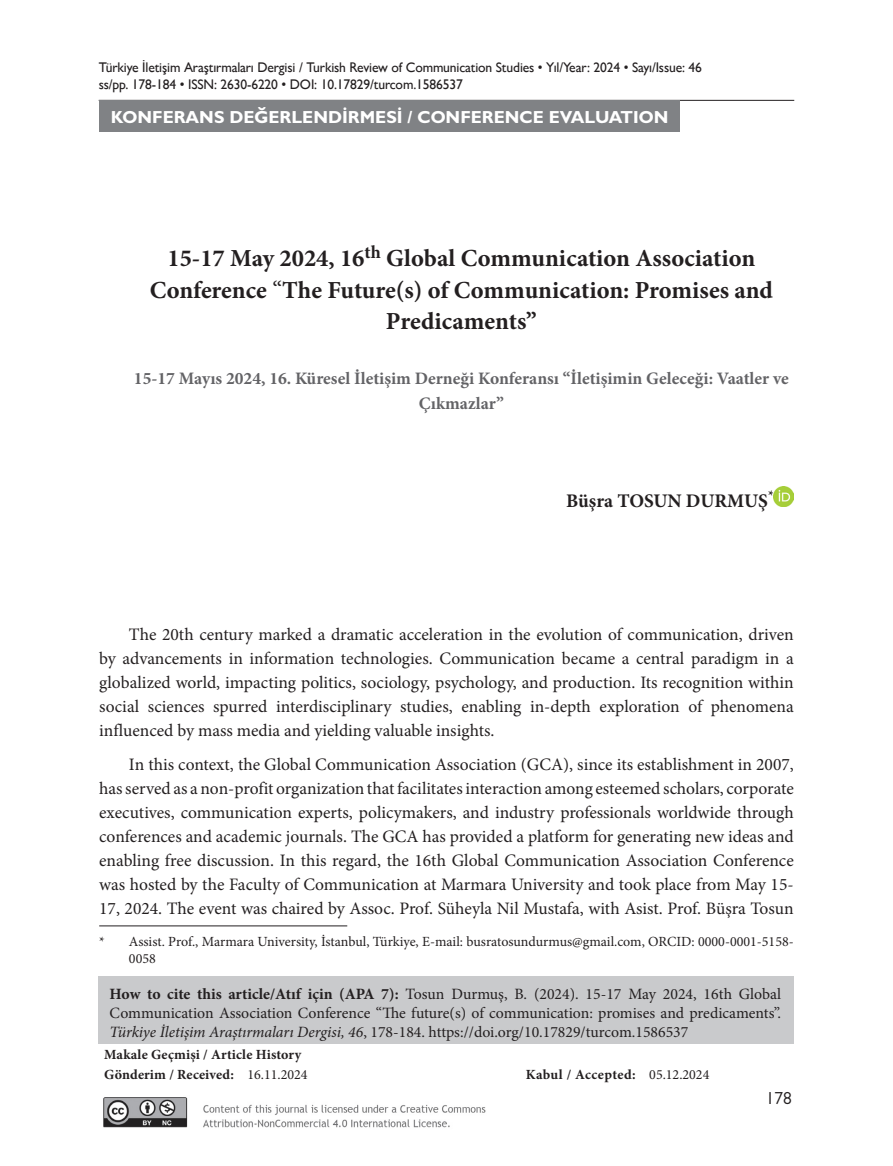
<style>
.page{position:relative;width:893px;height:1166px;background:#fff}
.page>*{position:absolute;margin:0;border:0;box-sizing:border-box;transform-origin:0 0}
.t1{font:700 24.5px/31.8px "Minion Pro";color:#231f20;text-align:center}
.author{font:700 19.25px "Minion Pro";color:#231f20}
.MNormal-TR{font:17.5px/24px "Minion Pro";color:#231f20;text-align:justify}
.h1_1{font:700 17.5px/24.8px "Minion Pro";color:#636366;text-align:center}
.t2{font:700 17.5px "Gill Sans";color:#fff}
.t3{font:17.5px "Gill Sans";color:#231f20}
.t4{font:15.75px/18.9px "Minion Pro";color:#231f20;text-align:justify}
.t5{font:14px/17.5px "Gill Sans TR";letter-spacing:-.01em;color:#231f20}
.footnotes{font:14px/17.5px "Minion Pro";letter-spacing:-.005em;color:#231f20}
.t6{font:700 14px/20.1px "Minion Pro";letter-spacing:.015em;color:#231f20}
.s1{font-weight:400}
.s2{font-weight:700}
.s3{font-style:italic}
</style>
<div class="page">
<hr style="left:99px;top:100px;width:695px;height:1px;background:#231f20">
<div style="left:99px;top:100px;width:581px;height:31px;background:#808285"></div>
<img style="left:103px;top:1097px;width:383px;height:31px">
<div style="left:99px;top:976px;width:695px;height:68px;background:#c9cacc"></div>
<img style="left:774px;top:487px;width:20px;height:19px">
<hr style="left:99px;top:925px;width:248px;height:1px;background:#231f20">
<p class="t5" style="left:99px;top:58px;width:605px">Türkiye İletişim Araştırmaları Dergisi / Turkish Review of Communication Studies • Yıl/Year: 2024 • Sayı/Issue: 46 ss/pp. 178-184 • ISSN: 2630-6220 • DOI: 10.17829/turcom.1586537</p>
<p class="t2" style="left:111px;top:107px;width:559px">KONFERANS DEĞERLENDİRMESİ / CONFERENCE EVALUATION</p>
<p class="t1" style="left:150px;top:242px;width:625px">15-17 May 2024, 16<sup>th</sup> Global Communication Association<br>Conference <span class="s1">“</span>The Future(s) of Communication: Promises and<br>Predicaments”</p>
<p class="h1_1" style="left:134px;top:366px;width:656px">15-17 Mayıs 2024, 16. Küresel İletişim Derneği Konferansı “İletişimin Geleceği: Vaatler ve<br>Çıkmazlar”</p>
<p class="author" style="left:566px;top:487px;width:209px">Büşra TOSUN DURMUŞ<sup>*</sup></p>
<p class="MNormal-TR" style="left:99px;top:622px;width:696px;text-indent:30px">The 20th century marked a dramatic acceleration in the evolution of communication, driven by advancements in information technologies. Communication became a central paradigm in a globalized world, impacting politics, sociology, psychology, and production. Its recognition within social sciences spurred interdisciplinary studies, enabling in-depth exploration of phenomena influenced by mass media and yielding valuable insights.</p>
<p class="MNormal-TR" style="left:99px;top:752px;width:696px;text-indent:30px">In this context, the Global Communication Association (GCA), since its establishment in 2007, has served as a non-profit organization that facilitates interaction among esteemed scholars, corporate executives, communication experts, policymakers, and industry professionals worldwide through conferences and academic journals. The GCA has provided a platform for generating new ideas and enabling free discussion. In this regard, the 16th Global Communication Association Conference was hosted by the Faculty of Communication at Marmara University and took place from May 15- 17, 2024. The event was chaired by Assoc. Prof. Süheyla Nil Mustafa, with Asist. Prof. Büşra Tosun</p>
<p class="footnotes" style="left:129px;top:933px;width:666px;text-indent:-30px">* Assist. Prof., Marmara University, İstanbul, Türkiye, E-mail: busratosundurmus@gmail.com, ORCID: 0000-0001-5158-<br>0058</p>
<p class="t4" style="left:110px;top:984px;width:673px"><span class="s2">How to cite this article/Atıf için (APA 7):</span> Tosun Durmuş, B. (2024). 15-17 May 2024, 16th Global Communication Association Conference “The future(s) of communication: promises and predicaments”.<br><span class="s3">Türkiye İletişim Araştırmaları Dergisi, 46</span>, 178-184. https://doi.org/10.17829/turcom.1586537</p>
<p class="t6" style="left:104px;top:1044px;width:205px">Makale Geçmişi / Article History<br>Gönderim / Received: <span class="s1">16.11.2024</span></p>
<p class="t6" style="left:526px;top:1064px;width:185px">Kabul / Accepted: <span class="s1">05.12.2024</span></p>
<p class="t3" style="left:766px;top:1087px;width:28px">178</p>
</div>
